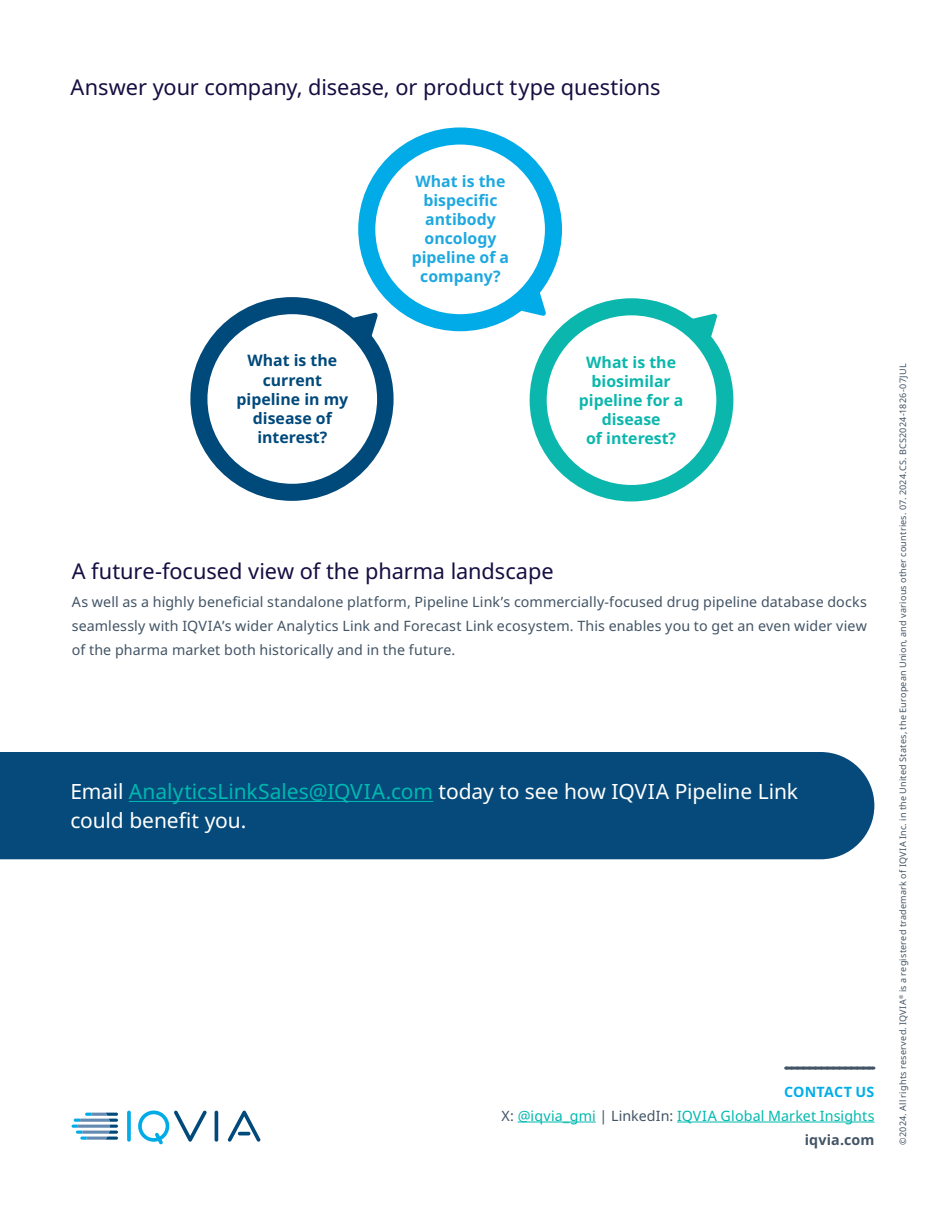
<style>
.page{position:relative;width:945px;height:1215px;background:#fff}
.page>*{position:absolute;margin:0;border:0;box-sizing:border-box;transform-origin:0 0}
.Section_heading{font:21.75px "Noto Sans";letter-spacing:-.005em;color:#150e42}
.Body_copy_-_Space{font:21px/28.5px "Noto Sans";letter-spacing:-.005em;color:#fff}
.t1{font:700 15.9px/19px "Noto Sans";color:#1ea8e0;text-align:center}
.t2{font:700 15.9px/19px "Noto Sans";color:#0bb7ad;text-align:center}
.t3{font:700 15.9px/19px "Noto Sans";color:#00497b;text-align:center}
.Body_copy_-_Space-2{font:14.25px/24px "Noto Sans";letter-spacing:.01em;color:#425465;text-align:justify}
.Contact_body_copy{font:14.25px/24px "Noto Sans";letter-spacing:.005em;color:#00b8af;text-align:right}
.Contact_us{font:700 14.25px "Noto Sans";letter-spacing:.01em;color:#00aee8}
.Copyright{font:9px "Noto Sans";letter-spacing:.025em;color:#425465}
.s1{color:#00b8af}
.s2{color:#425465}
.s3{font-weight:700;color:#425465}
</style>
<div class="page">
<svg style="left:786px;top:1067px;width:88px;height:3px"></svg>
<hr style="left:518px;top:1122px;width:78px;height:1px;background:#00b8af">
<hr style="left:677px;top:1122px;width:197px;height:1px;background:#00b8af">
<div style="left:0;top:752px;width:874px;height:107px;background:#054a7b"></div>
<hr style="left:129px;top:801px;width:304px;height:1px;background:#00b8af">
<div style="left:358px;top:127px;width:204px;height:204px;background:#00abe7;border-radius:50%"></div>
<div style="left:190px;top:297px;width:204px;height:204px;background:#00497b;border-radius:50%"></div>
<div style="left:530px;top:298px;width:203px;height:203px;background:#0bb7ad;border-radius:50%"></div>
<div style="left:547px;top:315px;width:169px;height:170px;background:#fff;border-radius:50%"></div>
<svg style="left:684px;top:312px;width:36px;height:37px"></svg>
<div style="left:375px;top:145px;width:170px;height:169px;background:#fff;border-radius:50%"></div>
<svg style="left:345px;top:312px;width:35px;height:36px"></svg>
<svg style="left:513px;top:281px;width:35px;height:36px"></svg>
<div style="left:207px;top:314px;width:170px;height:170px;background:#fff;border-radius:50%"></div>
<svg style="left:127px;top:1111px;width:4px;height:31px"></svg>
<hr style="left:215px;top:1111px;width:3px;height:31px;background:#00497b;border-radius:2px">
<svg style="left:138px;top:1110px;width:69px;height:35px"></svg>
<svg style="left:228px;top:1111px;width:33px;height:31px"></svg>
<svg style="left:72px;top:1113px;width:46px;height:27px"></svg>
<p class="Section_heading" style="left:71px;top:71px;width:592px">Answer your company, disease, or product type questions</p>
<p class="t1" style="left:412px;top:172px;width:99px">What is the bispecific antibody oncology pipeline of a company?</p>
<p class="t3" style="left:237px;top:352px;width:113px">What is the current pipeline in my disease of interest?</p>
<p class="t2" style="left:579px;top:353px;width:106px">What is the biosimilar pipeline for a disease<br>of interest?</p>
<p class="Section_heading" style="left:72px;top:556px;width:483px">A future-focused view of the pharma landscape</p>
<p class="Body_copy_-_Space-2" style="left:72px;top:590px;width:797px">As well as a highly beneficial standalone platform, Pipeline Link’s commercially-focused drug pipeline database docks seamlessly with IQVIA’s wider Analytics Link and Forecast Link ecosystem. This enables you to get an even wider view of the pharma market both historically and in the future.</p>
<p class="Body_copy_-_Space" style="left:70px;top:778px;width:729px">Email <span class="s1">AnalyticsLinkSales@IQVIA.com</span> today to see how IQVIA Pipeline Link could benefit you.</p>
<p class="Contact_us" style="left:784px;top:1081px;width:92px">CONTACT US</p>
<p class="Contact_body_copy" style="left:501px;top:1104px;width:375px"><span class="s2">X:</span> @iqvia_gmi <span class="s2">| LinkedIn:</span> IQVIA Global Market Insights <span class="s3">iqvia.com</span></p>
<p class="Copyright" style="left:897px;top:1145px;width:782px;rotate:-90deg">©2024. All rights reserved. IQVIA<sup>®</sup> is a registered trademark of IQVIA Inc. in the United States, the European Union, and various other countries. 07. 2024.CS. BCS2024-1826-07JUL</p>
</div>
